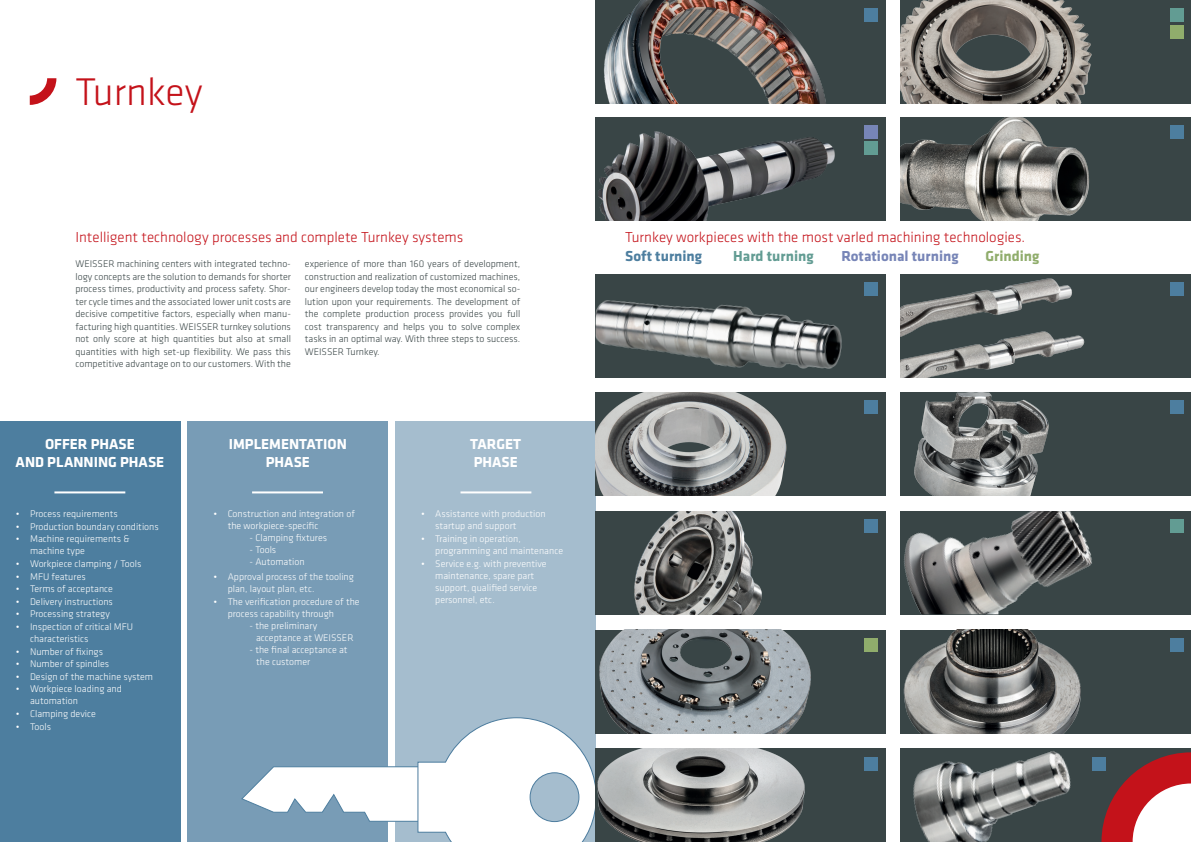
<style>
.page{position:relative;width:1191px;height:842px;background:#fff}
.page>*{position:absolute;margin:0;border:0;box-sizing:border-box;transform-origin:0 0}
.t1{font:300 40px "Klavika";color:#c4121a}
.t2{font:300 15px "Klavika";color:#c4121a}
.t3{font:700 15px/18.8px "Klavika";color:#fff;text-align:center}
.t4{font:700 15px "Klavika";color:#7785b7}
.t5{font:700 15px "Klavika";color:#4d7e9f}
.t6{font:700 15px "Klavika";color:#629c93}
.t7{font:700 15px "Klavika";color:#90ad6c}
.t8{font:300 10px/12px "Klavika";color:#fff}
.t9{font:300 10px/12.5px "Klavika";color:#394546;text-align:justify}
</style>
<div class="page">
<div style="left:0;top:421px;width:180px;height:421px;background:#4d7e9f"></div>
<div style="left:395px;top:421px;width:200px;height:421px;background:#a5bdce"></div>
<div style="left:188px;top:421px;width:200px;height:421px;background:#789cb6"></div>
<svg style="left:241px;top:717px;width:356px;height:125px"></svg>
<div style="left:595px;top:0;width:291px;height:103px;background:#394546"></div>
<img style="left:604px;top:0;width:222px;height:103px">
<div style="left:595px;top:117px;width:291px;height:103px;background:#394546"></div>
<img style="left:598px;top:131px;width:237px;height:89px">
<div style="left:595px;top:274px;width:291px;height:103px;background:#394546"></div>
<img style="left:595px;top:282px;width:278px;height:87px">
<div style="left:595px;top:392px;width:291px;height:103px;background:#394546"></div>
<img style="left:595px;top:392px;width:192px;height:103px">
<div style="left:595px;top:511px;width:291px;height:103px;background:#394546"></div>
<img style="left:634px;top:511px;width:128px;height:103px">
<div style="left:595px;top:630px;width:291px;height:103px;background:#394546"></div>
<img style="left:599px;top:630px;width:212px;height:103px">
<div style="left:595px;top:748px;width:291px;height:94px;background:#394546"></div>
<img style="left:597px;top:748px;width:208px;height:94px">
<div style="left:900px;top:0;width:291px;height:103px;background:#394546"></div>
<img style="left:900px;top:0;width:282px;height:103px">
<div style="left:900px;top:117px;width:291px;height:103px;background:#394546"></div>
<img style="left:900px;top:117px;width:190px;height:103px">
<div style="left:900px;top:274px;width:291px;height:103px;background:#394546"></div>
<img style="left:900px;top:278px;width:185px;height:99px">
<div style="left:900px;top:392px;width:291px;height:103px;background:#394546"></div>
<img style="left:914px;top:392px;width:135px;height:103px">
<div style="left:900px;top:511px;width:291px;height:103px;background:#394546"></div>
<img style="left:904px;top:511px;width:188px;height:103px">
<div style="left:900px;top:630px;width:291px;height:103px;background:#394546"></div>
<img style="left:903px;top:630px;width:178px;height:103px">
<img style="left:900px;top:748px;width:222px;height:94px">
<div style="left:864px;top:9px;width:13px;height:13px;background:#4d7e9f"></div>
<div style="left:864px;top:125px;width:13px;height:14px;background:#7785b7"></div>
<div style="left:864px;top:142px;width:13px;height:13px;background:#629c93"></div>
<div style="left:864px;top:283px;width:13px;height:13px;background:#4d7e9f"></div>
<div style="left:864px;top:401px;width:13px;height:13px;background:#4d7e9f"></div>
<div style="left:864px;top:519px;width:13px;height:14px;background:#4d7e9f"></div>
<div style="left:864px;top:638px;width:13px;height:13px;background:#90ad6c"></div>
<div style="left:864px;top:757px;width:13px;height:13px;background:#4d7e9f"></div>
<div style="left:1170px;top:9px;width:13px;height:13px;background:#629c93"></div>
<div style="left:1170px;top:25px;width:13px;height:13px;background:#90ad6c"></div>
<div style="left:1170px;top:125px;width:13px;height:14px;background:#4d7e9f"></div>
<div style="left:1170px;top:283px;width:13px;height:13px;background:#4d7e9f"></div>
<div style="left:1170px;top:401px;width:13px;height:13px;background:#4d7e9f"></div>
<div style="left:1170px;top:519px;width:13px;height:14px;background:#629c93"></div>
<div style="left:1170px;top:638px;width:13px;height:13px;background:#4d7e9f"></div>
<div style="left:1092px;top:757px;width:13px;height:13px;background:#4d7e9f"></div>
<hr style="left:54px;top:491px;width:71px;height:2px;background:#fff">
<hr style="left:252px;top:491px;width:71px;height:2px;background:#fff">
<hr style="left:460px;top:491px;width:71px;height:2px;background:#fff">
<svg style="left:1101px;top:752px;width:90px;height:90px"></svg>
<svg style="left:30px;top:78px;width:26px;height:27px"></svg>
<h1 class="t1" style="left:75px;top:67px;width:128px">Turnkey</h1>
<h2 class="t2" style="left:75px;top:228px;width:389px">Intelligent technology processes and complete Turnkey systems</h2>
<p class="t9" style="left:75px;top:258px;width:217px">WEISSER machining centers with integrated techno&shy;logy concepts are the solution to demands for shorter process times, productivity and process safety. Shor&shy;ter cycle times and the associated lower unit costs are decisive competitive factors, especially when manu&shy;facturing high quantities. WEISSER turnkey solutions not only score at high quantities but also at small quantities with high set-up flexibility. We pass this competitive advantage on to our customers. With the</p>
<p class="t9" style="left:305px;top:258px;width:217px">experience of more than 160 years of development, construction and realization of customized machines, our engineers develop today the most economical so&shy;lution upon your requirements. The development of the complete production process provides you full cost transparency and helps you to solve complex tasks in an optimal way. With three steps to success.<br>WEISSER Turnkey.</p>
<h2 class="t3" style="left:16px;top:433px;width:150px">OFFER PHASE<br>AND PLANNING PHASE</h2>
<h2 class="t3" style="left:229px;top:433px;width:119px">IMPLEMENTATION<br>PHASE</h2>
<h2 class="t3" style="left:470px;top:433px;width:52px;text-align:left">TARGET<br>PHASE</h2>
<p class="t8" style="left:16px;top:508px;width:104px">• Process requirements</p>
<p class="t8" style="left:16px;top:520px;width:144px">• Production boundary conditions</p>
<p class="t8" style="left:30px;top:533px;width:101px;text-indent:-14px">• Machine requirements &amp; machine type</p>
<p class="t8" style="left:16px;top:558px;width:127px">• Workpiece clamping / Tools</p>
<p class="t8" style="left:16px;top:570px;width:71px">• MFU features</p>
<p class="t8" style="left:16px;top:583px;width:99px">• Terms of acceptance</p>
<p class="t8" style="left:16px;top:595px;width:99px">• Delivery instructions</p>
<p class="t8" style="left:16px;top:608px;width:96px">• Processing strategy</p>
<p class="t8" style="left:30px;top:620px;width:105px;text-indent:-14px">• Inspection of critical MFU characteristics</p>
<p class="t8" style="left:16px;top:645px;width:89px">• Number of fixings</p>
<p class="t8" style="left:16px;top:658px;width:95px">• Number of spindles</p>
<p class="t8" style="left:16px;top:670px;width:139px">• Design of the machine system</p>
<p class="t8" style="left:30px;top:683px;width:93px;text-indent:-14px">• Workpiece loading and automation</p>
<p class="t8" style="left:16px;top:708px;width:81px">• Clamping device</p>
<p class="t8" style="left:16px;top:720px;width:37px">• Tools</p>
<p class="t8" style="left:228px;top:508px;width:129px;text-indent:-14px">• Construction and integration of the workpiece-specific</p>
<p class="t8" style="left:249px;top:532px;width:79px">- Clamping fixtures</p>
<p class="t8" style="left:249px;top:544px;width:28px">- Tools</p>
<p class="t8" style="left:249px;top:556px;width:57px">- Automation</p>
<p class="t8" style="left:228px;top:570px;width:128px;text-indent:-14px">• Approval process of the tooling plan, layout plan, etc.</p>
<p class="t8" style="left:228px;top:595px;width:133px;text-indent:-14px">• The verification procedure of the process capability through</p>
<p class="t8" style="left:256px;top:619px;width:99px;text-indent:-7px">- the preliminary acceptance at WEISSER</p>
<p class="t8" style="left:256px;top:643px;width:93px;text-indent:-7px">- the final acceptance at the customer</p>
<p class="t8" style="left:435px;top:508px;width:112px;text-indent:-14px">• Assistance with production startup and support</p>
<p class="t8" style="left:435px;top:533px;width:129px;text-indent:-14px">• Training in operation, programming and maintenance</p>
<p class="t8" style="left:435px;top:558px;width:113px;text-indent:-14px">• Service e.g. with preventive maintenance, spare part support, qualified service personnel, etc.</p>
<h2 class="t2" style="left:625px;top:228px;width:401px">Turnkey workpieces with the most varled machining technologies.</h2>
<h2 class="t5" style="left:625px;top:245px;width:78px">Soft turning</h2>
<h2 class="t6" style="left:733px;top:245px;width:82px">Hard turning</h2>
<h2 class="t4" style="left:841px;top:245px;width:119px">Rotational turning</h2>
<h2 class="t7" style="left:985px;top:245px;width:56px">Grinding</h2>
</div>
